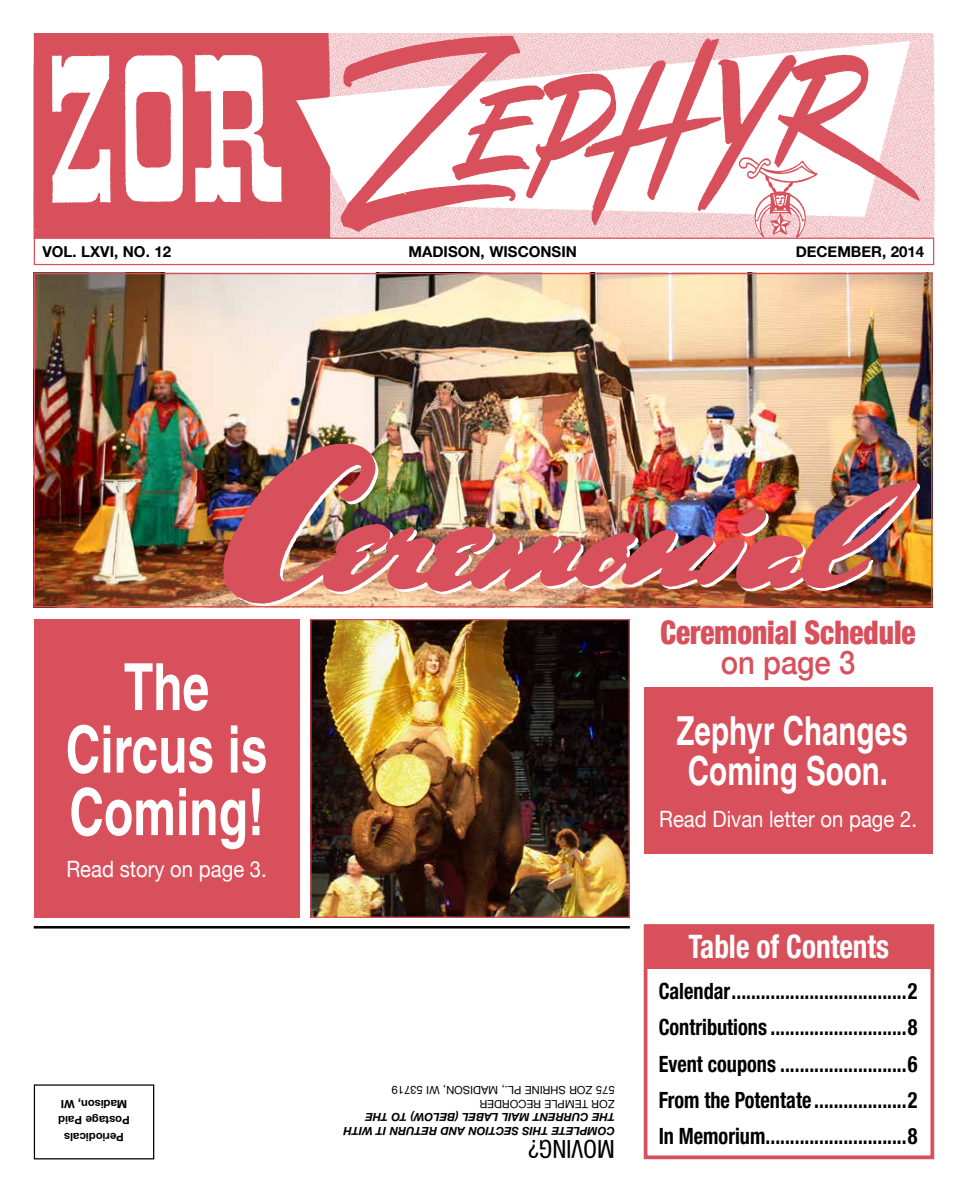
<style>
.page{position:relative;width:968px;height:1193px;background:#fff}
.page>*{position:absolute;margin:0;border:0;box-sizing:border-box;transform-origin:0 0}
.t1{font:700 condensed 65px/62.5px "Helvetica";color:#fff;text-align:center;scale:.9 1}
.t2{font:700 condensed 40px/40px "Helvetica";color:#fff;scale:.9 1}
.t3{font:900 condensed 32.5px "Helvetica Neue";color:#d8505c;scale:.9 1}
.t4{font:700 condensed 32.5px "Helvetica Neue";color:#fff;scale:.9 1}
.t5{font:500 32.5px "Helvetica Neue";color:#d8505c;scale:.9 1}
.t6{font:condensed 25px "Helvetica Neue";color:#000}
.t7{font:700 condensed 22.5px/36.2px "Helvetica Neue";color:#000;text-align:justify;scale:.9 1}
.t8{font:22.5px "Helvetica Neue";color:#fff;scale:.9 1}
.t9{font:700 15px "Helvetica Neue";color:#000}
.t10{font:italic 700 11.25px/13.5px "Helvetica Neue";color:#000}
.t11{font:11.25px/13.5px "Helvetica Neue";color:#000}
.t12{font:700 11.25px/16.2px "Helvetica Neue";color:#000;text-align:center}
.s1{font-style:inherit}
</style>
<div class="page">
<img style="left:34px;top:34px;width:900px;height:203px">
<div style="left:34px;top:237px;width:900px;height:28px;background:#fff;border:1px solid #d8505c"></div>
<hr style="left:34px;top:926px;width:596px;height:2px;background:#000">
<div style="left:34px;top:1084px;width:120px;height:75px;border:1px solid #000"></div>
<div style="left:643px;top:924px;width:291px;height:235px;border:4px solid #d8505c"></div>
<div style="left:645px;top:926px;width:288px;height:42px;background:#d8505c"></div>
<img style="left:36px;top:275px;width:894px;height:330px">
<img style="left:312px;top:754px;width:316px;height:162px">
<div style="left:34px;top:619px;width:265px;height:299px;background:#d8505c"></div>
<div style="left:643px;top:687px;width:289px;height:167px;background:#d8505c"></div>
<img style="left:299px;top:619px;width:634px;height:135px">
<img style="left:126px;top:438px;width:807px;height:170px">
<p class="t9" style="left:42px;top:240px;width:130px">VOL. LXVI, NO. 12</p>
<p class="t9" style="left:408px;top:240px;width:170px">MADISON, WISCONSIN</p>
<p class="t9" style="left:795px;top:240px;width:130px">DECEMBER, 2014</p>
<h1 class="t1" style="left:66px;top:655px;width:226px">The<br>Circus is<br>Coming!</h1>
<p class="t8" style="left:66px;top:853px;width:224px">Read story on page 3.</p>
<p class="t12" style="left:130px;top:1144px;width:73px;rotate:-180deg">Periodicals<br>Postage Paid<br>Madison, WI</p>
<p class="t11" style="left:614px;top:1110px;width:224px;rotate:-180deg">ZOR TEMPLE RECORDER<br>575 ZOR SHRINE PL., MADISON, WI 53719</p>
<p class="t10" style="left:614px;top:1137px;width:273px;rotate:-180deg">COMPLETE THIS SECTION AND RETURN IT WITH<br>THE CURRENT MAIL LABEL (BELOW) TO THE</p>
<p class="t6" style="left:614px;top:1163px;width:88px;rotate:-180deg">MOVING?</p>
<h3 class="t3" style="left:660px;top:605px;width:285px">Ceremonial Schedule</h3>
<h3 class="t5" style="left:720px;top:636px;width:151px">on page 3</h3>
<h2 class="t2" style="left:676px;top:710px;width:258px">Zephyr Changes<br>Coming Soon.</h2>
<p class="t8" style="left:659px;top:803px;width:288px">Read Divan letter on page 2.</p>
<h3 class="t4" style="left:688px;top:927px;width:225px">Table of Contents</h3>
<p class="t7" style="left:658px;top:972px;width:289px">Calendar....................................2<br>Contr<span class="s1">ibution</span>s ............................8<br>Event coupons ..........................6<br>From the Potentate ...................2<br>In Memorium.............................8</p>
</div>
